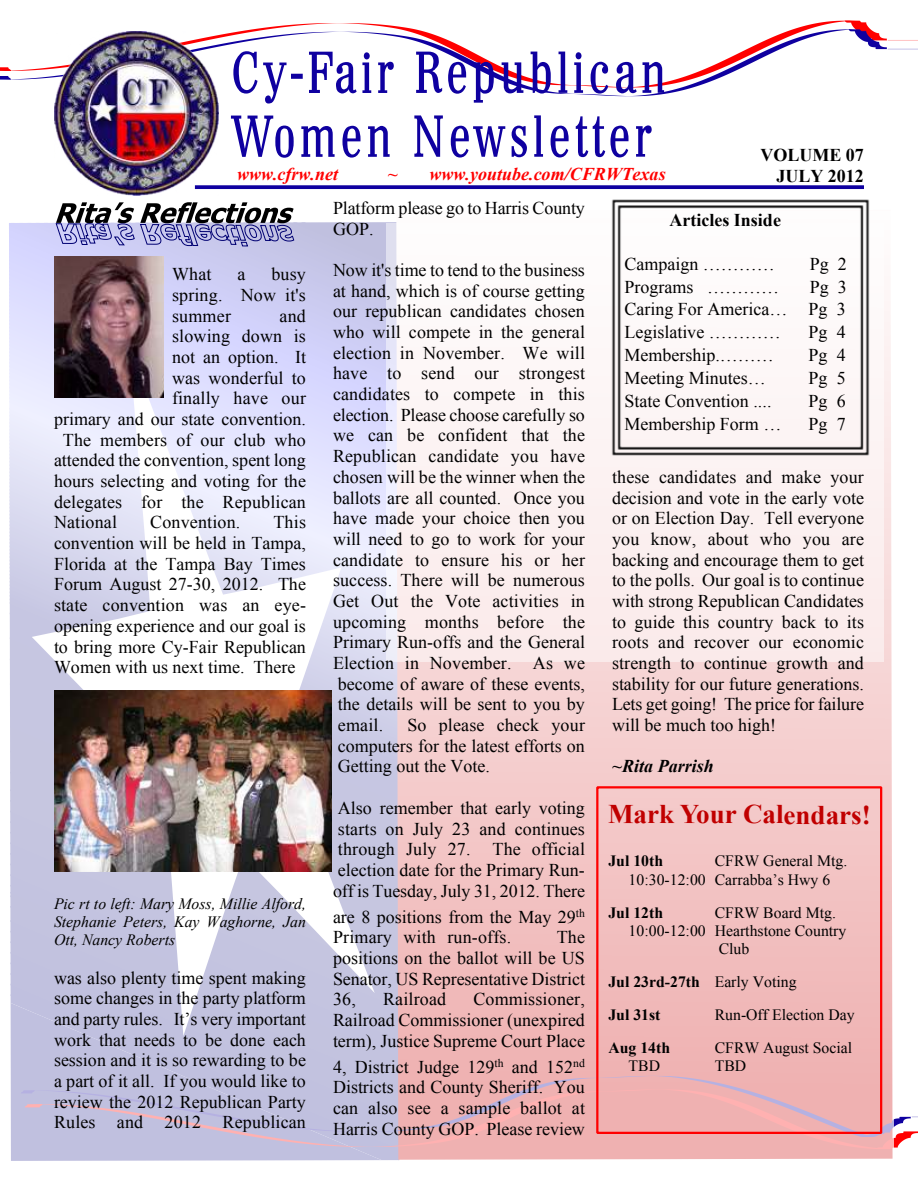
<style>
.page{position:relative;width:918px;height:1188px;background:#fff}
.page>*{position:absolute;margin:0;border:0;box-sizing:border-box;transform-origin:0 0}
.t1{font:700 27px "Times New Roman";color:#c00000}
.t2{font:18px/20.7px "Times New Roman";color:#000;text-align:justify}
.t3{font:italic 700 18px "Times New Roman";color:#f00}
.t4{font:700 18px/20.7px "Times New Roman";color:#000;text-align:right}
.t5{font:italic 700 18px "Times New Roman";color:#000}
.t6{font:15.75px/18.1px "Times New Roman";color:#000}
.t7{font:italic 15.75px/18.1px "Times New Roman";color:#000;text-align:justify}
.t8{font:700 15.75px/33.2px "Times New Roman";color:#000}
.s1{font-weight:400}
</style>
<div class="page">
<svg style="left:255px;top:21px;width:615px;height:8px"></svg>
<svg style="left:0;top:29px;width:918px;height:67px"></svg>
<svg style="left:218px;top:185px;width:644px;height:4px;background:#1f12a6"></svg>
<svg style="left:893px;top:1116px;width:25px;height:21px"></svg>
<div style="left:0;top:212px;width:893px;height:976px;background:#fff;opacity:.7"></div>
<svg style="left:233px;top:51px;width:54px;height:53px"></svg>
<div style="left:291px;top:74px;width:12px;height:5px;background:#0f00a0"></div>
<svg style="left:309px;top:52px;width:62px;height:42px"></svg>
<svg style="left:378px;top:62px;width:16px;height:31px"></svg>
<svg style="left:416px;top:52px;width:26px;height:41px"></svg>
<svg style="left:448px;top:62px;width:18px;height:32px"></svg>
<svg style="left:474px;top:62px;width:20px;height:41px"></svg>
<svg style="left:502px;top:62px;width:21px;height:31px"></svg>
<svg style="left:531px;top:52px;width:20px;height:42px"></svg>
<svg style="left:559px;top:52px;width:8px;height:41px"></svg>
<svg style="left:574px;top:52px;width:9px;height:41px"></svg>
<svg style="left:591px;top:62px;width:17px;height:32px"></svg>
<svg style="left:616px;top:62px;width:21px;height:31px"></svg>
<svg style="left:643px;top:62px;width:21px;height:31px"></svg>
<svg style="left:231px;top:116px;width:63px;height:42px"></svg>
<svg style="left:301px;top:126px;width:34px;height:31px"></svg>
<svg style="left:342px;top:126px;width:19px;height:32px"></svg>
<svg style="left:368px;top:126px;width:22px;height:31px"></svg>
<svg style="left:414px;top:115px;width:29px;height:42px"></svg>
<svg style="left:451px;top:126px;width:54px;height:32px"></svg>
<svg style="left:512px;top:126px;width:15px;height:31px"></svg>
<svg style="left:534px;top:115px;width:9px;height:42px"></svg>
<svg style="left:551px;top:126px;width:18px;height:31px"></svg>
<svg style="left:576px;top:116px;width:53px;height:41px"></svg>
<svg style="left:636px;top:125px;width:16px;height:32px"></svg>
<svg style="left:55px;top:202px;width:343px;height:153px;background:#c1c1e1"></svg>
<img style="left:54px;top:31px;width:164px;height:164px">
<div style="left:596px;top:786px;width:286px;height:348px;border:2px solid #f00"></div>
<img style="left:54px;top:257px;width:109px;height:141px">
<img style="left:608px;top:199px;width:264px;height:259px">
<img style="left:54px;top:690px;width:277px;height:182px">
<p class="t3" style="left:237px;top:168px;width:103px">www.cfrw.net</p>
<p class="t3" style="left:388px;top:168px;width:12px">~</p>
<p class="t3" style="left:430px;top:168px;width:238px">www.youtube.com/CFRWTexas</p>
<p class="t4" style="left:760px;top:147px;width:105px">VOLUME 07<br>JULY 2012</p>
<p class="t2" style="left:172px;top:266px;width:41px">What</p>
<p class="t2" style="left:237px;top:266px;width:9px">a</p>
<p class="t2" style="left:172px;top:266px;width:135px;text-indent:99px">busy spring. Now it's summer</p>
<p class="t2" style="left:280px;top:307px;width:28px">and</p>
<p class="t2" style="left:172px;top:328px;width:135px">slowing down is</p>
<p class="t2" style="left:172px;top:348px;width:135px">not an option. It</p>
<p class="t2" style="left:172px;top:369px;width:135px">was wonderful to</p>
<p class="t2" style="left:172px;top:390px;width:135px">finally have our</p>
<p class="t2" style="left:54px;top:410px;width:253px">primary and our state convention.</p>
<p class="t2" style="left:63px;top:431px;width:245px">The members of our club who</p>
<p class="t2" style="left:54px;top:452px;width:253px">attended the convention, spent long</p>
<p class="t2" style="left:54px;top:472px;width:254px">hours selecting and voting for the</p>
<p class="t2" style="left:54px;top:493px;width:253px">delegates for the Republican</p>
<p class="t2" style="left:54px;top:514px;width:65px">National</p>
<p class="t2" style="left:150px;top:514px;width:92px">Convention.</p>
<p class="t2" style="left:54px;top:514px;width:254px;text-indent:220px">This convention will be held in Tampa, Florida at the Tampa Bay Times Forum August 27-30, 2012. The state convention was an eye&shy;opening experience and our goal is to bring more Cy-Fair Republican Women with us next time. There</p>
<p class="t7" style="left:54px;top:896px;width:253px">Pic rt to left: Mary Moss, Millie Alford, Stephanie Peters, Kay Waghorne, Jan Ott, Nancy Roberts</p>
<p class="t2" style="left:54px;top:969px;width:254px">was also plenty time spent making some changes in the party platform and party rules. It’s very important work that needs to be done each session and it is so rewarding to be a part of it all. If you would like to review the 2012 Republican Party Rules and 2012 Republican</p>
<p class="t2" style="left:333px;top:199px;width:253px">Platform please go to Harris County<br>GOP.</p>
<p class="t2" style="left:333px;top:261px;width:254px">Now it's time to tend to the business at hand, which is of course getting our republican candidates chosen who will compete in the general election in November. We will have to send our strongest candidates to compete in this election. Please choose carefully so we can be confident that the Republican candidate you have chosen will be the winner when the ballots are all counted. Once you have made your choice then you will need to go to work for your candidate to ensure his or her success. There will be numerous Get Out the Vote activities in upcoming months before the Primary Run-offs and the General Election in November. As we become of aware of these events, the details will be sent to you by email.</p>
<p class="t2" style="left:338px;top:716px;width:249px;text-indent:69px">So please check your computers for the latest efforts on Getting out the Vote.</p>
<p class="t2" style="left:333px;top:799px;width:254px">Also remember that early voting starts on July 23 and continues through July 27. The official election date for the Primary Run&shy;off is Tuesday, July 31, 2012. There</p>
<p class="t2" style="left:333px;top:908px;width:253px">are 8 positions from the May 29<sup>th<br></sup>Primary with run-offs.</p>
<p class="t2" style="left:333px;top:929px;width:254px;text-indent:224px">The positions on the ballot will be US Senator, US Representative District 36,</p>
<p class="t2" style="left:333px;top:991px;width:254px;text-indent:140px">Commissioner, Railroad Commissioner (unexpired term), Justice Supreme Court Place</p>
<p class="t2" style="left:333px;top:1058px;width:254px">4, District Judge 129<sup>th</sup> and 152<sup>nd </sup>Districts and County Sheriff. You can also see a sample ballot at Harris County GOP. Please review</p>
<p class="t2" style="left:383px;top:991px;width:65px">Railroad</p>
<p class="t4" style="left:670px;top:211px;width:113px">Articles Inside</p>
<p class="t2" style="left:624px;top:255px;width:152px">Campaign …………</p>
<p class="t2" style="left:810px;top:255px;width:39px">Pg 2</p>
<p class="t2" style="left:624px;top:278px;width:156px">Programs …………</p>
<p class="t2" style="left:624px;top:277px;width:224px;line-height:23px;text-indent:185px">Pg 3<br>Caring For America… Pg 3<br>Legislative …………</p>
<p class="t2" style="left:809px;top:324px;width:39px">Pg 4</p>
<p class="t2" style="left:624px;top:347px;width:151px">Membership.………</p>
<p class="t2" style="left:809px;top:347px;width:39px">Pg 4</p>
<p class="t2" style="left:624px;top:370px;width:143px">Meeting Minutes…</p>
<p class="t2" style="left:809px;top:370px;width:39px">Pg 5</p>
<p class="t2" style="left:624px;top:393px;width:149px">State Convention ....</p>
<p class="t2" style="left:809px;top:393px;width:39px">Pg 6</p>
<p class="t2" style="left:624px;top:416px;width:159px">Membership Form …</p>
<p class="t2" style="left:809px;top:416px;width:39px">Pg 7</p>
<p class="t2" style="left:612px;top:468px;width:254px">these candidates and make your decision and vote in the early vote or on Election Day. Tell everyone you know, about who you are backing and encourage them to get to the polls. Our goal is to continue with strong Republican Candidates to guide this country back to its roots and recover our economic strength to continue growth and stability for our future generations.<br>Lets get going! The price for failure will be much too high!</p>
<p class="t5" style="left:612px;top:760px;width:103px">~Rita Parrish</p>
<h1 class="t1" style="left:608px;top:805px;width:264px">Mark Your Calendars!</h1>
<p class="t6" style="left:629px;top:854px;width:220px;text-indent:86px">CFRW General Mtg.<br>10:30-12:00 Carrabba’s Hwy 6</p>
<p class="t8" style="left:608px;top:897px;width:56px">Jul 12th</p>
<p class="t6" style="left:715px;top:905px;width:123px">CFRW Board Mtg.</p>
<p class="t6" style="left:629px;top:923px;width:219px">10:00-12:00 Hearthstone Country</p>
<p class="t6" style="left:719px;top:941px;width:32px">Club</p>
<p class="t8" style="left:608px;top:967px;width:190px">Jul 23rd-27th <span class="s1">Early Voting<br></span>Jul 31st</p>
<p class="t8" style="left:608px;top:846px;width:56px">Jul 10th</p>
<p class="t6" style="left:715px;top:1007px;width:142px">Run-Off Election Day</p>
<p class="t8" style="left:608px;top:1033px;width:63px">Aug 14th</p>
<p class="t6" style="left:715px;top:1040px;width:139px">CFRW August Social</p>
<p class="t6" style="left:629px;top:1058px;width:33px">TBD</p>
<p class="t6" style="left:715px;top:1058px;width:33px">TBD</p>
</div>
